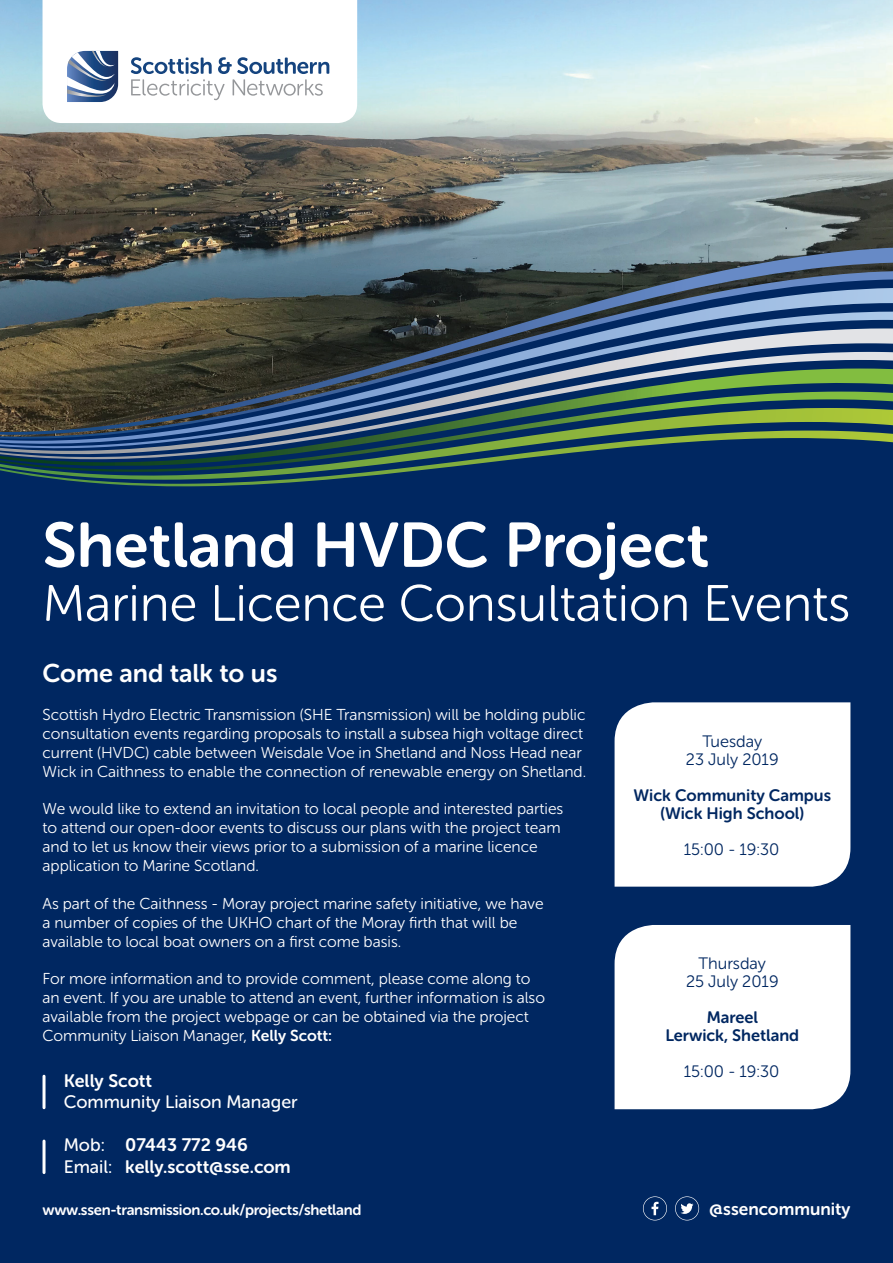
<style>
.page{position:relative;width:893px;height:1263px;background:#fff}
.page>*{position:absolute;margin:0;border:0;box-sizing:border-box;transform-origin:0 0}
.t1{font:62.7px "Museo Sans Rounded 700";color:#fff}
.t2{font:51px "Museo Sans Rounded 300";color:#fff}
.t3{font:25.5px "Museo Sans Rounded 700";color:#fff}
.t4{font:18px/21.6px "Museo Sans Rounded 700";color:#fff}
.t5{font:18px "Museo Sans Rounded 500";color:#fff}
.t6{font:17.4px "Museo Sans Rounded 700";color:#fff}
.t7{font:16.5px/18px "Museo Sans Rounded 300";color:#002761;text-align:center}
.t8{font:16.5px/18px "Museo Sans Rounded 700";color:#002761;text-align:center}
.t9{font:15.75px/18.9px "Museo Sans Rounded 300";color:#fff}
.t10{font:15px "Museo Sans Rounded 700";letter-spacing:-.02em;color:#fff}
.s1{font-family:"Museo Sans Rounded 700"}
.s2{font-family:"Museo Sans Rounded 500"}
</style>
<div class="page">
<img style="left:0;top:0;width:893px;height:273px">
<div style="left:0;top:273px;width:893px;height:348px;background:#002761"></div>
<svg style="left:16px;top:271px;width:871px;height:41px;background:#455b6b"></svg>
<svg style="left:199px;top:291px;width:633px;height:21px;background:#3f4e5a"></svg>
<svg style="left:0;top:312px;width:892px;height:16px;background:#48555f"></svg>
<svg style="left:0;top:328px;width:893px;height:64px;background:#5a6568"></svg>
<svg style="left:0;top:352px;width:867px;height:40px;background:#74786d"></svg>
<svg style="left:0;top:368px;width:858px;height:24px;background:#5b6941"></svg>
<svg style="left:0;top:392px;width:893px;height:87px;background:#3c5b4d"></svg>
<svg style="left:0;top:408px;width:830px;height:72px;background:#344d54"></svg>
<svg style="left:67px;top:338px;width:738px;height:146px;background:#39545f"></svg>
<svg style="left:43px;top:0;width:314px;height:123px"></svg>
<div style="left:0;top:621px;width:893px;height:642px;background:#002761"></div>
<svg style="left:643px;top:1196px;width:24px;height:24px"></svg>
<svg style="left:675px;top:1196px;width:24px;height:24px"></svg>
<hr style="left:43px;top:1141px;width:3px;height:31px;background:#fff">
<hr style="left:43px;top:1076px;width:3px;height:32px;background:#fff">
<div style="left:615px;top:702px;width:235px;height:185px;background:#fff"></div>
<div style="left:615px;top:925px;width:235px;height:184px;background:#fff"></div>
<h1 class="t1" style="left:43px;top:510px;width:668px">Shetland HVDC Project</h1>
<h2 class="t2" style="left:43px;top:576px;width:809px">Marine Licence Consultation Events</h2>
<h3 class="t3" style="left:43px;top:659px;width:236px">Come and talk to us</h3>
<p class="t9" style="left:43px;top:705px;width:545px">Scottish Hydro Electric Transmission (SHE Transmission) will be holding public consultation events regarding proposals to install a subsea high voltage direct current (HVDC) cable between Weisdale Voe in Shetland and Noss Head near Wick in Caithness to enable the connection of renewable energy on Shetland.</p>
<p class="t9" style="left:43px;top:799px;width:522px">We would like to extend an invitation to local people and interested parties to attend our open-door events to discuss our plans with the project team and to let us know their views prior to a submission of a marine licence application to Marine Scotland.</p>
<p class="t9" style="left:43px;top:894px;width:503px">As part of the Caithness - Moray project marine safety initiative, we have a number of copies of the UKHO chart of the Moray firth that will be available to local boat owners on a first come basis.</p>
<p class="t9" style="left:43px;top:970px;width:504px">For more information and to provide comment, please come along to an event. If you are unable to attend an event, further information is also available from the project webpage or can be obtained via the project Community Liaison Manager, <span class="s1">Kelly Scott:</span></p>
<p class="t4" style="left:64px;top:1070px;width:90px">Kelly Scott</p>
<p class="t5" style="left:64px;top:1092px;width:235px">Community Liaison Manager</p>
<p class="t4" style="left:64px;top:1134px;width:228px"><span class="s2">Mob:</span> 07443 772 946<br><span class="s2">Email:</span> kelly.scott@sse.com</p>
<p class="t7" style="left:686px;top:732px;width:94px">Tuesday<br>23 July 2019</p>
<p class="t8" style="left:634px;top:786px;width:199px">Wick Community Campus (Wick High School)</p>
<p class="t7" style="left:684px;top:840px;width:97px">15:00 - 19:30</p>
<p class="t7" style="left:686px;top:955px;width:94px">Thursday<br>25 July 2019</p>
<p class="t8" style="left:665px;top:1009px;width:135px">Mareel<br>Lerwick, Shetland</p>
<p class="t7" style="left:684px;top:1063px;width:97px">15:00 - 19:30</p>
<p class="t10" style="left:43px;top:1201px;width:320px">www.ssen-transmission.co.uk/projects/shetland</p>
<p class="t6" style="left:709px;top:1199px;width:143px">@ssencommunity</p>
</div>
